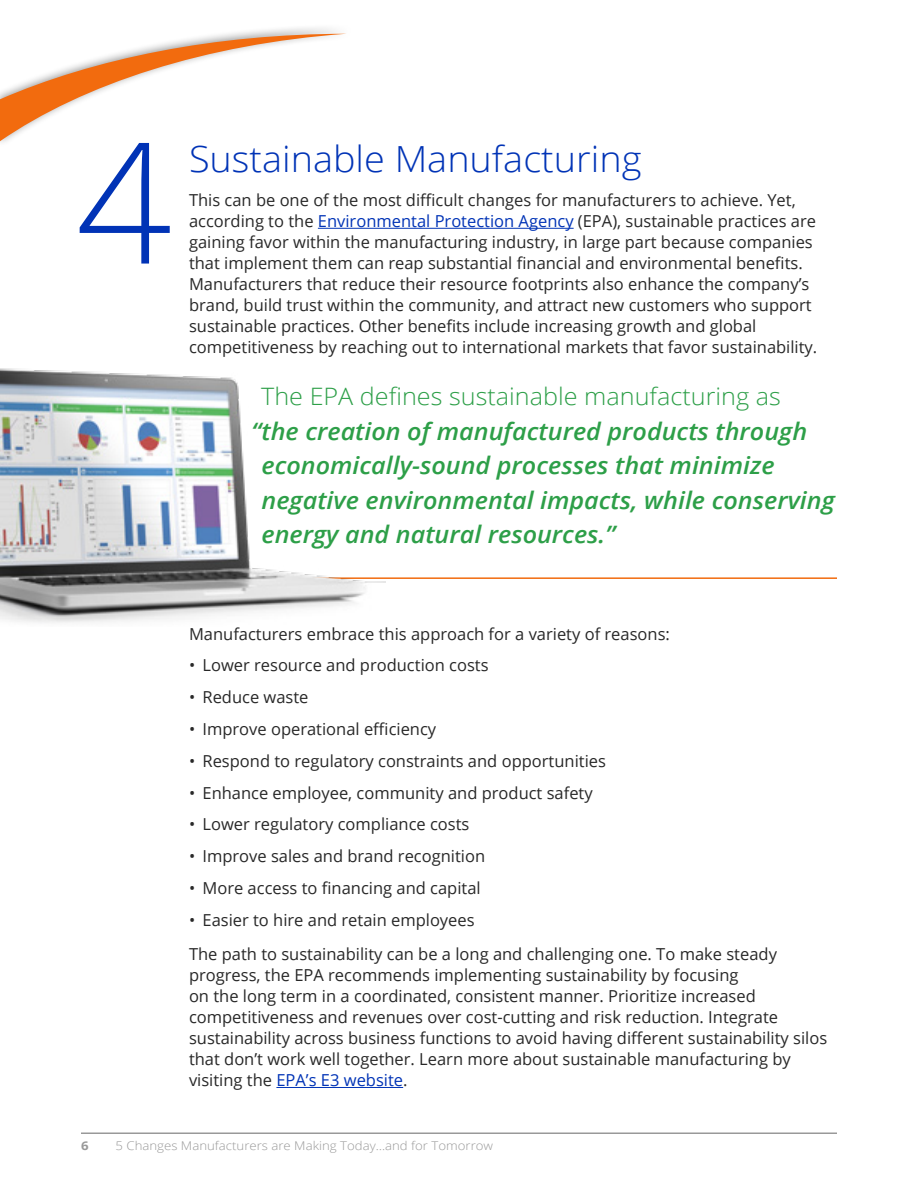
<style>
.page{position:relative;width:918px;height:1188px;background:#fff}
.page>*{position:absolute;margin:0;border:0;box-sizing:border-box;transform-origin:0 0}
.t1{font:300 168px "Open Sans";color:#0133b6}
.t2{font:300 36px "Open Sans";color:#0133b6;scale:1.05 1}
.t3{font:italic 600 24px/34.5px "Open Sans";color:#2d9f48;scale:1.05 1}
.t4{font:300 24px "Open Sans";color:#2d9f48;scale:1.05 1}
.t5{font:16.5px/21px "Open Sans";color:#282828}
.t6{font:300 12px "Open Sans";color:#999;scale:1.1 1}
.t7{font:700 12px "Open Sans";color:#999;scale:1.1 1}
.s1{color:#0133b6}
</style>
<div class="page">
<div style="left:0;top:24px;width:354px;height:123px;background:#000;opacity:.4"></div>
<svg style="left:0;top:34px;width:347px;height:107px"></svg>
<hr style="left:318px;top:228px;width:256px;height:1px;background:#0133b6">
<hr style="left:276px;top:1087px;width:127px;height:1px;background:#0133b6">
<hr style="left:81px;top:577px;width:756px;height:2px;background:#f26b0e">
<img style="left:0;top:368px;width:385px;height:255px">
<hr style="left:81px;top:1132px;width:756px;height:2px;background:#999">
<h1 class="t1" style="left:76px;top:87px;width:97px">4</h1>
<h2 class="t2" style="left:189px;top:134px;width:433px">Sustainable Manufacturing</h2>
<p class="t5" style="left:189px;top:189px;width:630px">This can be one of the most difficult changes for manufacturers to achieve. Yet, according to the <span class="s1">Environmental Protection Agency</span> (EPA), sustainable practices are gaining favor within the manufacturing industry, in large part because companies that implement them can reap substantial financial and environmental benefits.<br>Manufacturers that reduce their resource footprints also enhance the company’s brand, build trust within the community, and attract new customers who support sustainable practices. Other benefits include increasing growth and global competitiveness by reaching out to international markets that favor sustainability.</p>
<h3 class="t4" style="left:261px;top:380px;width:496px">The EPA defines sustainable manufacturing as</h3>
<h3 class="t3" style="left:262px;top:413px;width:548px;text-indent:-10px">“the creation of manufactured products through economically-sound processes that minimize negative environmental impacts, while conserving energy and natural resources.”</h3>
<p class="t5" style="left:189px;top:623px;width:482px">Manufacturers embrace this approach for a variety of reasons:</p>
<p class="t5" style="left:189px;top:654px;width:301px">• Lower resource and production costs</p>
<p class="t5" style="left:189px;top:686px;width:121px">• Reduce waste</p>
<p class="t5" style="left:189px;top:718px;width:249px">• Improve operational efficiency</p>
<p class="t5" style="left:189px;top:750px;width:418px">• Respond to regulatory constraints and opportunities</p>
<p class="t5" style="left:189px;top:782px;width:405px">• Enhance employee, community and product safety</p>
<p class="t5" style="left:189px;top:813px;width:282px">• Lower regulatory compliance costs</p>
<p class="t5" style="left:189px;top:845px;width:298px">• Improve sales and brand recognition</p>
<p class="t5" style="left:189px;top:877px;width:293px">• More access to financing and capital</p>
<p class="t5" style="left:189px;top:902px;width:589px;line-height:34.5px">• Easier to hire and retain employees<br>The path to sustainability can be a long and challenging one. To make steady</p>
<p class="t5" style="left:189px;top:964px;width:640px">progress, the EPA recommends implementing sustainability by focusing<br>on the long term in a coordinated, consistent manner. Prioritize increased competitiveness and revenues over cost-cutting and risk reduction. Integrate sustainability across business functions to avoid having different sustainability silos that don’t work well together. Learn more about sustainable manufacturing by visiting the <span class="s1">EPA’s E3 website</span>.</p>
<p class="t7" style="left:81px;top:1137px;width:8px">6</p>
<p class="t6" style="left:116px;top:1137px;width:345px">5 Changes Manufacturers are Making Today…and for Tomorrow</p>
</div>
